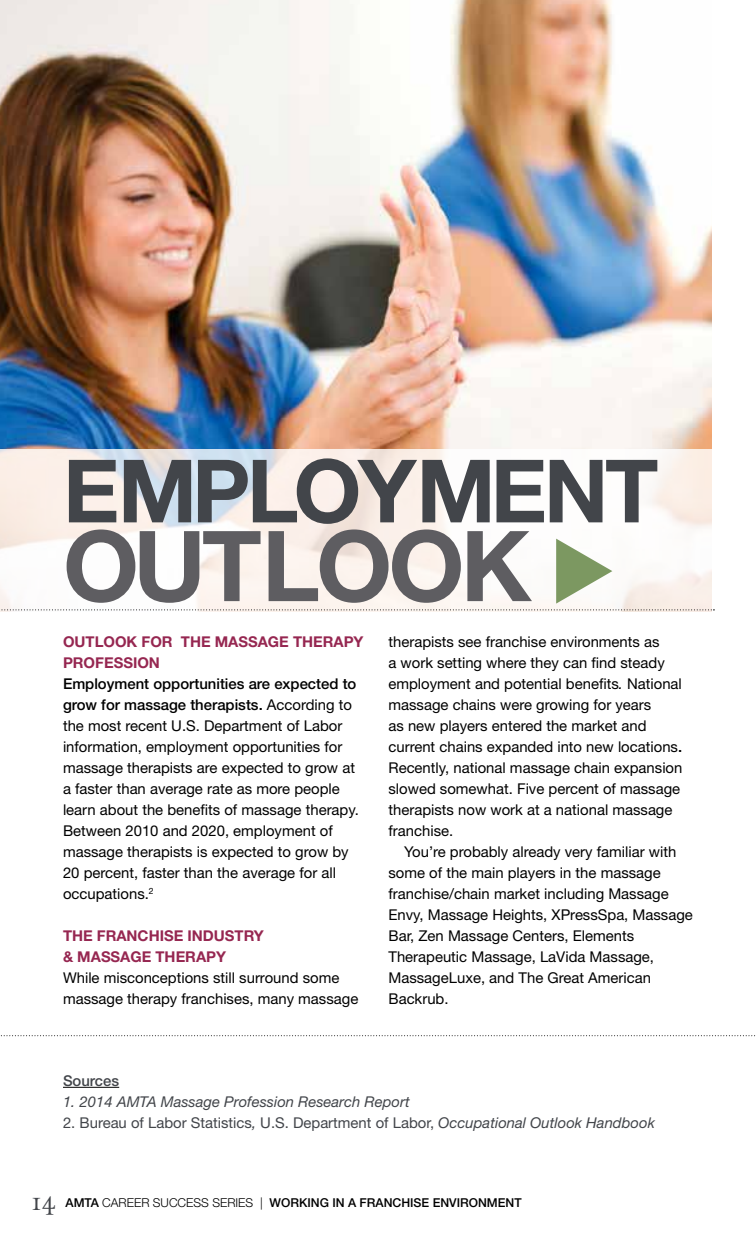
<style>
.page{position:relative;width:756px;height:1260px;background:#fff}
.page>*{position:absolute;margin:0;border:0;box-sizing:border-box;transform-origin:0 0}
.t1{font:700 98px "Helvetica Neue LT Std";letter-spacing:-.04em;color:#5e5d61}
.t2{font:700 87.5px "Helvetica Neue LT Std";letter-spacing:-.04em;color:#42454a}
.t3{font:14.88px/21px "Helvetica Neue LT Std";color:#000}
.t4{font:14.88px "Helvetica Neue LT Std";color:#42454a}
.t5{font:700 14.88px/21px "Helvetica Neue LT Std";color:#962751}
.t6{font:italic 14.88px "Helvetica Neue LT Std";color:#42454a}
.t7{font:500 14.88px "Helvetica Neue LT Std";color:#42454a}
.t8{font:500 12.25px "Helvetica Neue LT Std";color:#000}
.s1{font-weight:500}
.s2{font-style:italic}
.s3{font-family:"Mrs Eaves Roman";font-weight:400;font-size:28px;color:#42454a}
.s4{font-weight:300}
</style>
<div class="page">
<img style="left:0;top:0;width:711px;height:449px">
<svg style="left:0;top:449px;width:715px;height:163px"></svg>
<svg style="left:0;top:1035px;width:756px;height:1px"></svg>
<svg style="left:0;top:539px;width:714px;height:71px"></svg>
<hr style="left:63px;top:1087px;width:56px;height:1px;background:#000">
<h2 class="t2" style="left:63px;top:437px;width:597px">EMPLOYMENT</h2>
<h1 class="t1" style="left:63px;top:506px;width:470px">OUTLOOK</h1>
<p class="t5" style="left:63px;top:631px;width:302px">OUTLOOK FOR THE MASSAGE THERAPY<br>PROFESSION</p>
<p class="t3" style="left:63px;top:673px;width:297px"><span class="s1">Employment opportunities are expected to grow for massage therapists.</span> According to the most recent U.S. Department of Labor information, employment opportunities for massage therapists are expected to grow at a faster than average rate as more people learn about the benefits of massage therapy.<br>Between 2010 and 2020, employment of massage therapists is expected to grow by 20 percent, faster than the average for all occupations.<sup>2</sup></p>
<p class="t5" style="left:63px;top:925px;width:202px">THE FRANCHISE INDUSTRY &amp; MASSAGE THERAPY</p>
<p class="t3" style="left:63px;top:967px;width:297px">While misconceptions still surround some massage therapy franchises, many massage</p>
<p class="t3" style="left:388px;top:631px;width:295px">therapists see franchise environments as<br>a work setting where they can find steady employment and potential benefits<span class="s2">.</span> National massage chains were growing for years<br>as new players entered the market and current chains expanded into new locations<span class="s1">.<br></span>Recently, national massage chain expansion slowed somewhat. Five percent of massage therapists now work at a national massage franchise.</p>
<p class="t3" style="left:388px;top:841px;width:306px;text-indent:16px">You’re probably already very familiar with some of the main players in the massage franchise/chain market including Massage Envy, Massage Heights, XPressSpa, Massage Bar, Zen Massage Centers, Elements Therapeutic Massage, LaVida Massage, MassageLuxe, and The Great American Backrub.</p>
<p class="t7" style="left:63px;top:1072px;width:58px">Sources</p>
<p class="t6" style="left:63px;top:1093px;width:348px">1. 2014 AMTA Massage Profession Research Report</p>
<p class="t4" style="left:63px;top:1114px;width:593px">2. Bureau of Labor Statistics<span class="s2">,</span> U.S. Department of Labor, <span class="s2">Occupational Outlook Handbook</span></p>
<p class="t8" style="left:32px;top:1195px;width:492px"><span class="s3">14</span> AMTA <span class="s4">CAREER SUCCESS SERIES |</span> WORKING IN A FRANCHISE ENVIRONMENT</p>
</div>
